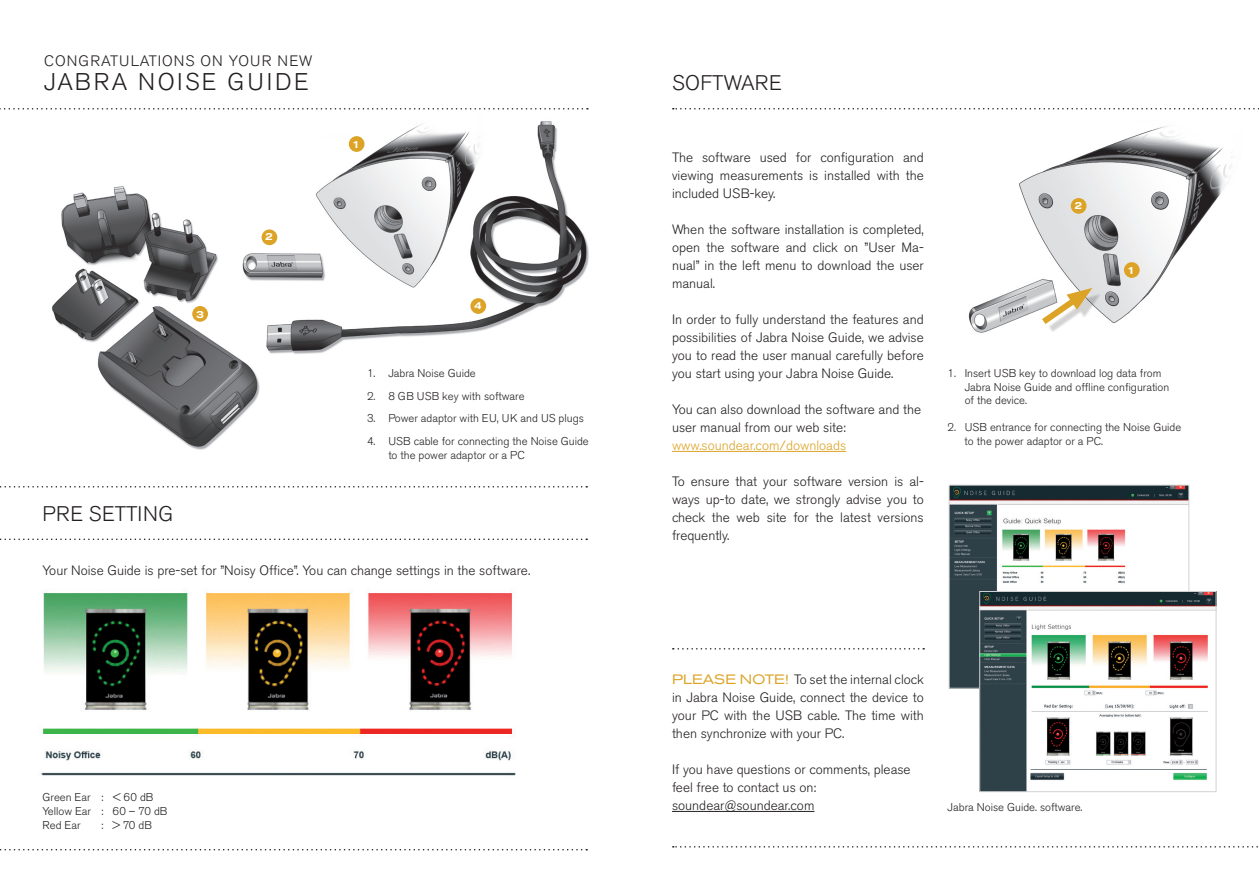
<style>
.page{position:relative;width:1259px;height:893px;background:#fff}
.page>*{position:absolute;margin:0;border:0;box-sizing:border-box;transform-origin:0 0}
.t1{font:300 24px "Akzidenz Grotesk BE";letter-spacing:.1em;color:#231f20}
.t2{font:300 21px "Akzidenz Grotesk BE";letter-spacing:.02em;color:#231f20}
.t3{font:300 15px "Akzidenz Grotesk BE";letter-spacing:.07em;color:#231f20}
.t4{font:300 13.5px/18px "Akzidenz Grotesk BE";color:#231f20;text-align:justify}
.t5{font:300 13.5px "Akzidenz Grotesk BE";color:#dca326}
.t6{font:300 11.25px/13.5px "Akzidenz Grotesk BE";color:#231f20}
.t7{font:500 expanded 10.5px "Akzidenz Grotesk BE";color:#fff}
.s1{font-weight:400;font-stretch:expanded;color:#dca326}
</style>
<div class="page">
<img style="left:52px;top:108px;width:537px;height:380px">
<svg style="left:0;top:108px;width:588px;height:2px"></svg>
<svg style="left:0;top:539px;width:587px;height:1px"></svg>
<img style="left:41px;top:593px;width:475px;height:183px">
<svg style="left:0;top:486px;width:587px;height:2px"></svg>
<svg style="left:0;top:849px;width:587px;height:1px"></svg>
<div style="left:349px;top:136px;width:15px;height:16px;background:#dca326;border-radius:50%"></div>
<div style="left:192px;top:306px;width:16px;height:16px;background:#dca326;border-radius:50%"></div>
<div style="left:470px;top:298px;width:16px;height:16px;background:#dca326;border-radius:50%"></div>
<div style="left:261px;top:229px;width:16px;height:16px;background:#dca326;border-radius:50%"></div>
<img style="left:968px;top:126px;width:265px;height:207px">
<div style="left:1047px;top:293px;width:54px;height:41px;background:#231f20;opacity:.2"></div>
<svg style="left:1035px;top:288px;width:57px;height:42px"></svg>
<hr style="left:672px;top:451px;width:174px;height:1px;background:#dca326">
<hr style="left:672px;top:811px;width:142px;height:1px;background:#231f20">
<img style="left:950px;top:487px;width:237px;height:200px">
<div style="left:948px;top:485px;width:241px;height:204px;border:1px solid #d1d2d4"></div>
<img style="left:981px;top:593px;width:233px;height:197px">
<div style="left:979px;top:591px;width:237px;height:201px;border:1px solid #d1d2d4"></div>
<svg style="left:673px;top:108px;width:586px;height:2px"></svg>
<svg style="left:673px;top:846px;width:585px;height:2px"></svg>
<div style="left:1124px;top:262px;width:15px;height:16px;background:#dca326;border-radius:50%"></div>
<div style="left:1070px;top:198px;width:16px;height:16px;background:#dca326;border-radius:50%"></div>
<svg style="left:673px;top:648px;width:251px;height:2px"></svg>
<p class="t3" style="left:44px;top:52px;width:68px">Cong ratu</p>
<p class="t3" style="left:131px;top:52px;width:159px">lations on you r new</p>
<h1 class="t1" style="left:44px;top:68px;width:263px">Jabra Noise Gu ide</h1>
<p class="t7" style="left:196px;top:308px;width:9px">3</p>
<p class="t7" style="left:265px;top:230px;width:9px">2</p>
<h2 class="t2" style="left:43px;top:502px;width:116px">Pre Setting</h2>
<p class="t7" style="left:352px;top:138px;width:9px">1</p>
<p class="t7" style="left:474px;top:299px;width:9px">4</p>
<p class="t6" style="left:367px;top:367px;width:110px">1. Jabra Noise Guide</p>
<p class="t6" style="left:367px;top:389px;width:159px">2. 8 GB USB key with software</p>
<p class="t6" style="left:367px;top:412px;width:218px">3. Power adaptor with EU, UK and US plugs</p>
<p class="t6" style="left:388px;top:434px;width:202px;line-height:14.4px;text-indent:-21px">4. USB cable for connecting the Noise Guide to the power adaptor or a PC</p>
<p class="t4" style="left:43px;top:562px;width:489px">Your Noise Guide is pre-set for ”Noisy Office”. You can change settings in the software.</p>
<p class="t6" style="left:43px;top:790px;width:126px;line-height:14px">Green Ear : &lt; 60 dB<br>Yellow Ear : 60 – 70 dB<br>Red Ear</p>
<p class="t6" style="left:101px;top:818px;width:52px">: &gt; 70 dB</p>
<h2 class="t2" style="left:672px;top:71px;width:111px">SOFTWARE</h2>
<p class="t4" style="left:672px;top:149px;width:253px">The software used for configuration and viewing measurements is installed with the included USB-key.</p>
<p class="t4" style="left:672px;top:221px;width:253px">When the software installation is completed, open the software and click on ”User Ma&shy;nual” in the left menu to download the user manual.</p>
<p class="t4" style="left:672px;top:311px;width:253px">I n order to fully understand the features and possibilities of Jabra Noise Guide, we advise you to read the user manual carefully before you start using your Jabra Noise Guide.</p>
<p class="t4" style="left:672px;top:401px;width:250px">You can also download the software and the user manual from our web site:</p>
<p class="t5" style="left:672px;top:438px;width:176px">www.soundear.com/downloads</p>
<p class="t4" style="left:672px;top:473px;width:253px">To ensure that your software version is al&shy;ways up-to date, we strongly advise you to check the web site for the latest versions frequently.</p>
<p class="t7" style="left:1074px;top:199px;width:9px">2</p>
<p class="t7" style="left:1127px;top:264px;width:9px">1</p>
<p class="t6" style="left:964px;top:367px;width:206px;text-indent:-17px">1. I nsert USB key to download log data from<br>Jabra Noise Guide and offline configuration of the device.</p>
<p class="t6" style="left:964px;top:421px;width:218px;text-indent:-17px">2. USB entrance for connecting the Noise Guide to the power adaptor or a PC.</p>
<p class="t4" style="left:672px;top:671px;width:253px"><span class="s1">PLEASE NOTE!</span> To set the internal clock in Jabra Noise Guide, connect the device to your PC with the USB cable. The time with then synchronize with your PC.</p>
<p class="t4" style="left:672px;top:761px;width:240px;text-align:left">If you have questions or comments, please feel free to contact us on: soundear@soundear.com</p>
<p class="t6" style="left:947px;top:800px;width:136px">Jabra Noise Guide. software.</p>
</div>
